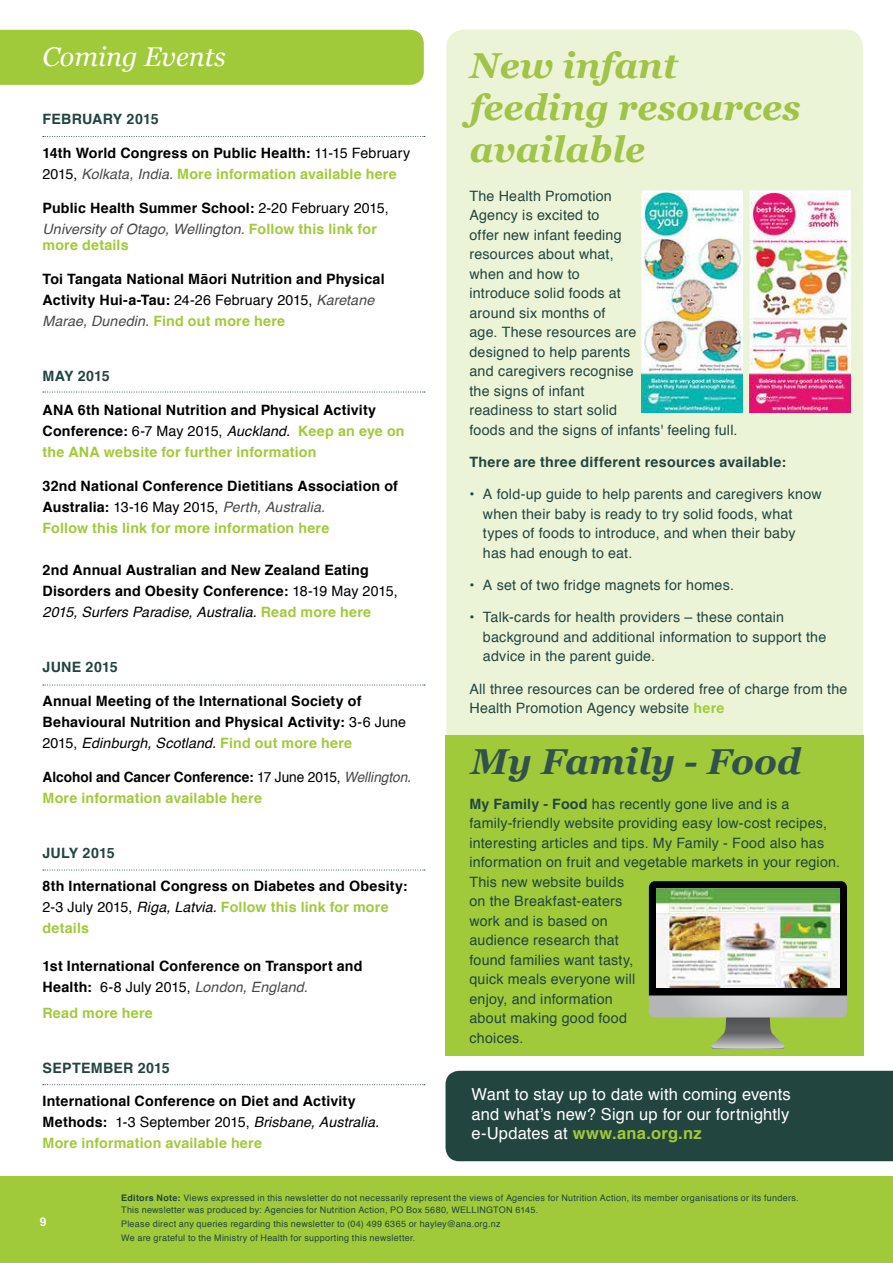
<style>
.page{position:relative;width:893px;height:1263px;background:#fff}
.page>*{position:absolute;margin:0;border:0;box-sizing:border-box;transform-origin:0 0}
.t1{font:italic 700 36px/42px "Georgia";color:#a1c347}
.t2{font:italic 700 36px "Georgia";color:#33514c}
.t3{font:italic 27px "Georgia";color:#fff}
.t4{font:16.5px/19.5px "Helvetica";letter-spacing:.01em;color:#fff;text-align:justify}
.t5{font:14.25px/19.5px "Helvetica";letter-spacing:.015em;color:#22453f}
.t6{font:700 14.25px/21px "Helvetica";letter-spacing:.015em;color:#000}
.t7{font:700 14.25px/21px "Helvetica";letter-spacing:.01em;color:#a1ca3a}
.t8{font:700 14.25px "Helvetica";letter-spacing:.02em;color:#22453f}
.t9{font:italic 14.25px/21px "Helvetica";letter-spacing:.01em;color:#49494b}
.t10{font:700 12px "Helvetica";color:#fff}
.t11{font:9px/12px "Helvetica";letter-spacing:.03em;color:#22453f}
.s1{font-weight:400}
.s2{font-weight:400;font-style:italic;color:#49494b}
.s3{color:#a1ca3a}
.s4{font-weight:700;font-style:normal;color:#000}
.s5{font-style:normal;color:#000}
.s6{font-weight:700;font-style:normal;color:#a1ca3a}
.s7{font-weight:400;font-style:italic}
.s8{color:#000}
.s9{font-weight:400;color:#000}
.s10{font-weight:700;color:#a1ca3a}
.s11{font-weight:700}
</style>
<div class="page">
<div style="left:446px;top:30px;width:417px;height:961px;background:#ecf4d8;border-radius:18px"></div>
<div style="left:446px;top:735px;width:417px;height:321px;background:#a1ca3a"></div>
<div style="left:0;top:1176px;width:893px;height:87px;background:#a1ca3a"></div>
<div style="left:445px;top:1071px;width:448px;height:90px;background:#22453f"></div>
<div style="left:0;top:30px;width:424px;height:55px;background:#a1ca3a"></div>
<svg style="left:43px;top:136px;width:382px;height:1px"></svg>
<svg style="left:43px;top:870px;width:382px;height:1px"></svg>
<svg style="left:43px;top:1084px;width:382px;height:1px"></svg>
<svg style="left:43px;top:685px;width:382px;height:1px"></svg>
<svg style="left:43px;top:392px;width:382px;height:1px"></svg>
<img style="left:642px;top:190px;width:101px;height:222px">
<img style="left:749px;top:190px;width:101px;height:222px">
<svg style="left:649px;top:881px;width:198px;height:168px;background:#79865a"></svg>
<img style="left:656px;top:889px;width:184px;height:98px">
<h2 class="t3" style="left:43px;top:37px;width:185px">Coming Events</h2>
<p class="t8" style="left:43px;top:108px;width:118px">FEBRUARY 2015</p>
<p class="t6" style="left:43px;top:143px;width:369px">14th World Congress on Public Health: <span class="s1">11-15 February<br>2015,</span> <span class="s2">Kolkata, India.</span> <span class="s3">More information available here</span></p>
<p class="t9" style="left:43px;top:198px;width:348px"><span class="s4">Public Health Summer School:</span> <span class="s5">2-20 February 2015,<br></span>University of Otago, Wellington. <span class="s6">Follow this link for</span></p>
<p class="t7" style="left:43px;top:235px;width:88px">more details</p>
<p class="t6" style="left:43px;top:269px;width:344px">Toi Tangata National Māori Nutrition and Physical<br>Activity Hui-a-Tau: <span class="s1">24-26 February 2015,</span> <span class="s2">Karetane<br>Marae, Dunedin.</span> <span class="s3">Find out more here</span></p>
<p class="t8" style="left:43px;top:365px;width:69px">MAY 2015</p>
<p class="t6" style="left:43px;top:400px;width:364px">ANA 6th National Nutrition and Physical Activity<br>Conference: <span class="s1">6-7 May 2015,</span> <span class="s7">Auckland.</span> <span class="s3">Keep an eye on the ANA website for further information</span></p>
<p class="t6" style="left:43px;top:475px;width:357px">32nd National Conference Dietitians Association of<br>Australia: <span class="s1">13-16 May 2015,</span> <span class="s2">Perth, Australia.<br></span><span class="s3">Follow this link for more information here</span></p>
<p class="t6" style="left:43px;top:560px;width:357px">2nd Annual Australian and New Zealand Eating<br>Disorders and Obesity Conference: <span class="s1">18-19 May 2015,<br></span><span class="s7">2015, Surfers Paradise, Australia.</span> <span class="s3">Read more here</span></p>
<p class="t8" style="left:43px;top:656px;width:77px">JUNE 2015</p>
<p class="t6" style="left:43px;top:690px;width:365px">Annual Meeting of the International Society of<br>Behavioural Nutrition and Physical Activity: <span class="s1">3-6 June<br>2015,</span> <span class="s7">Edinburgh, Scotland.</span> <span class="s3">Find out more here</span></p>
<p class="t7" style="left:43px;top:766px;width:370px"><span class="s8">Alcohol and Cancer Conference:</span> <span class="s9">17 June 2015,</span> <span class="s2">Wellington.<br></span>More information available here</p>
<p class="t8" style="left:43px;top:841px;width:74px">JULY 2015</p>
<p class="t6" style="left:43px;top:876px;width:367px">8th International Congress on Diabetes and Obesity:<br><span class="s1">2-3 July 2015,</span> <span class="s7">Riga, Latvia.</span> <span class="s3">Follow this link for more details</span></p>
<p class="t6" style="left:43px;top:956px;width:322px">1st International Conference on Transport and<br>Health: <span class="s1">6-8 July 2015,</span> <span class="s2">London, England.</span></p>
<p class="t7" style="left:43px;top:1002px;width:112px">Read more here</p>
<p class="t8" style="left:43px;top:1056px;width:129px">SEPTEMBER 2015</p>
<p class="t6" style="left:43px;top:1091px;width:338px">International Conference on Diet and Activity<br>Methods: <span class="s1">1-3 September 2015,</span> <span class="s7">Brisbane, Australia.<br></span><span class="s3">More information available here</span></p>
<h1 class="t1" style="left:470px;top:43px;width:332px">New infant feeding resources available</h1>
<p class="t5" style="left:469px;top:186px;width:270px">The Health Promotion<br>Agency is excited to<br>offer new infant feeding<br>resources about what,<br>when and how to<br>introduce solid foods at<br>around six months of<br>age. These resources are<br>designed to help parents<br>and caregivers recognise<br>the signs of infant<br>readiness to start solid<br>foods and the signs of infants' feeling full.</p>
<p class="t8" style="left:469px;top:450px;width:318px">There are three different resources available:</p>
<p class="t5" style="left:483px;top:485px;width:340px;text-indent:-13px">• A fold-up guide to help parents and caregivers know when their baby is ready to try solid foods, what types of foods to introduce, and when their baby has had enough to eat.</p>
<p class="t5" style="left:469px;top:576px;width:266px">• A set of two fridge magnets for homes.</p>
<p class="t5" style="left:483px;top:608px;width:345px;text-indent:-13px">• Talk-cards for health providers – these contain background and additional information to support the advice in the parent guide.</p>
<p class="t5" style="left:469px;top:679px;width:379px">All three resources can be ordered free of charge from the<br>Health Promotion Agency website <span class="s10">here</span></p>
<h1 class="t2" style="left:471px;top:735px;width:332px">My Family - Food</h1>
<p class="t5" style="left:469px;top:794px;width:372px"><span class="s11">My Family - Food</span> has recently gone live and is a family-friendly website providing easy low-cost recipes, interesting articles and tips. My Family - Food also has information on fruit and vegetable markets in your region.<br>This new website builds<br>on the Breakfast-eaters<br>work and is based on<br>audience research that<br>found families want tasty,<br>quick meals everyone will<br>enjoy, and information<br>about making good food<br>choices.</p>
<p class="t4" style="left:471px;top:1085px;width:321px">Want to stay up to date with coming events and what’s new? Sign up for our fortnightly e-Updates at <span class="s10">www.ana.org.nz</span></p>
<p class="t10" style="left:40px;top:1212px;width:8px">9</p>
<p class="t11" style="left:121px;top:1191px;width:679px"><span class="s11">Editors Note:</span> Views expressed in this newsletter do not necessarily represent the views of Agencies for Nutrition Action, its member organisations or its funders.<br>This newsletter was produced by: Agencies for Nutrition Action, PO Box 5680, WELLINGTON 6145.</p>
<p class="t11" style="left:121px;top:1217px;width:381px;line-height:14.1px">Please direct any queries regarding this newsletter to (04) 499 6365 or hayley@ana.org.nz<br>We are grateful to the Ministry of Health for supporting this newsletter.</p>
</div>
